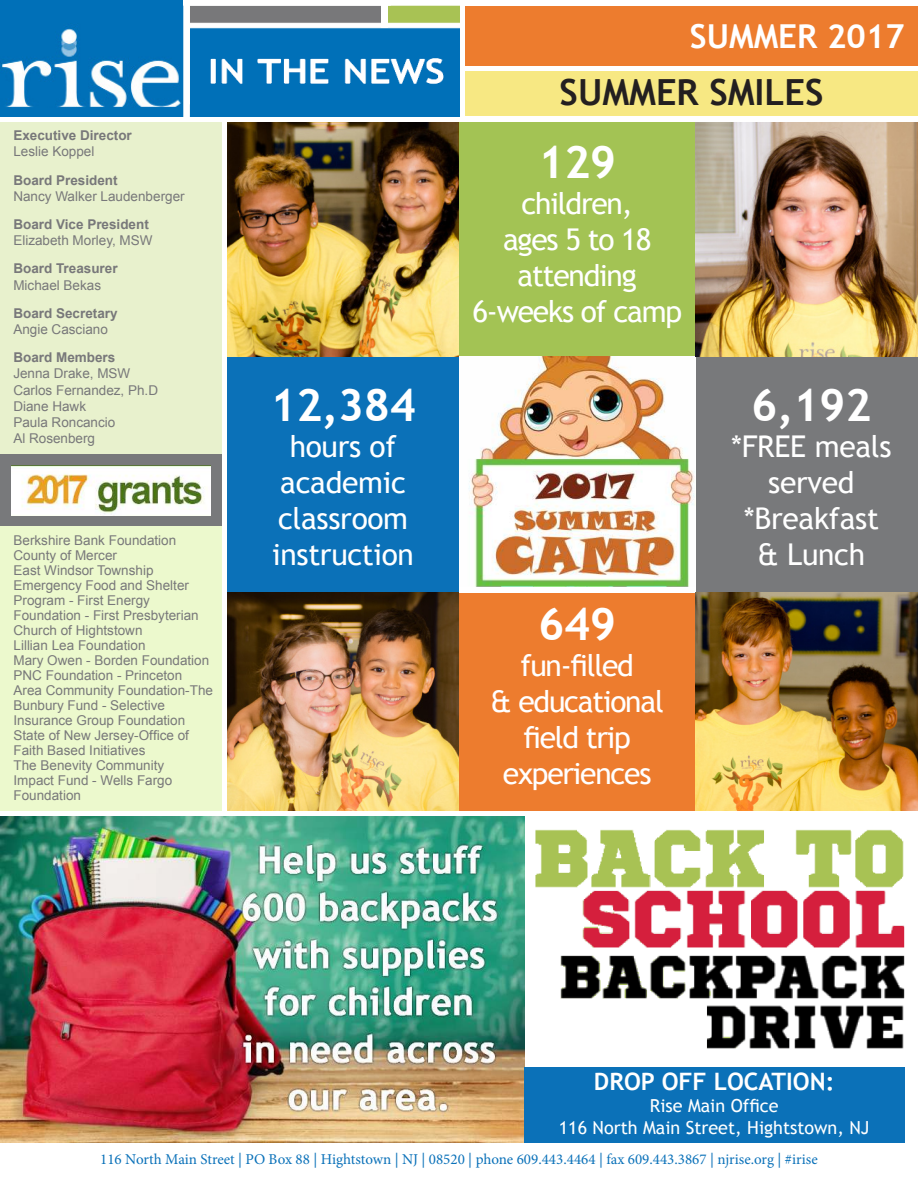
<style>
.page{position:relative;width:918px;height:1188px;background:#fff}
.page>*{position:absolute;margin:0;border:0;box-sizing:border-box;transform-origin:0 0}
.t1{font:700 45px "Trebuchet MS";letter-spacing:-.01em;color:#fff}
.t2{font:700 36px "Trebuchet MS";color:#231f20}
.t3{font:700 33px "Trebuchet MS";color:#fff}
.t4{font:30px/36px "Trebuchet MS";letter-spacing:-.04em;color:#fff;text-align:center}
.t5{font:30px/36px "Trebuchet MS";letter-spacing:-.01em;color:#fff;text-align:center}
.t6{font:700 24px "Trebuchet MS";color:#fff}
.t7{font:18px/21.6px "Trebuchet MS";color:#fff;text-align:center}
.t8{font:15px "Minion Pro";color:#0a71b9}
.t9{font:13.5px/15px "Arial";color:#78787a}
.t10{font:700 13.5px "Arial";color:#78787a}
</style>
<div class="page">
<div style="left:696px;top:357px;width:222px;height:235px;background:#78797b"></div>
<div style="left:459px;top:592px;width:237px;height:218px;background:#ed7c2e"></div>
<div style="left:227px;top:357px;width:232px;height:235px;background:#0b71b8"></div>
<div style="left:459px;top:122px;width:237px;height:235px;background:#a3c354"></div>
<div style="left:0;top:122px;width:221px;height:333px;background:#e8f1cd"></div>
<div style="left:465px;top:6px;width:453px;height:59px;background:#ed7c2e"></div>
<div style="left:459px;top:357px;width:237px;height:235px;background:linear-gradient(to right,#fff,#fff)"></div>
<img style="left:459px;top:357px;width:237px;height:229px">
<img style="left:0;top:5px;width:459px;height:111px">
<img style="left:696px;top:592px;width:222px;height:218px">
<img style="left:227px;top:592px;width:232px;height:218px">
<img style="left:227px;top:122px;width:232px;height:235px">
<div style="left:465px;top:71px;width:453px;height:45px;background:#f7e883"></div>
<img style="left:696px;top:122px;width:222px;height:235px">
<img style="left:0;top:817px;width:524px;height:325px">
<div style="left:524px;top:1067px;width:381px;height:75px;background:#0b71b8"></div>
<img style="left:535px;top:829px;width:370px;height:220px">
<div style="left:0;top:455px;width:221px;height:71px;background:#78797b"></div>
<img style="left:11px;top:465px;width:199px;height:51px">
<div style="left:381px;top:4px;width:6px;height:23px;background:#fff"></div>
<img style="left:0;top:0;width:183px;height:108px">
<div style="left:765px;top:987px;width:6px;height:8px;background:#fff"></div>
<h3 class="t3" style="left:690px;top:24px;width:216px">SUMMER 2017</h3>
<p class="t10" style="left:13px;top:130px;width:120px">Executive Director</p>
<p class="t9" style="left:13px;top:145px;width:83px">Leslie Koppel</p>
<p class="t10" style="left:13px;top:175px;width:106px">Board President</p>
<p class="t9" style="left:13px;top:190px;width:173px">Nancy Walker Laudenberger</p>
<p class="t10" style="left:13px;top:219px;width:137px">Board Vice President</p>
<p class="t9" style="left:13px;top:234px;width:141px">Elizabeth Morley, MSW</p>
<p class="t10" style="left:13px;top:264px;width:106px">Board Treasurer</p>
<p class="t9" style="left:13px;top:279px;width:89px">Michael Bekas</p>
<p class="t10" style="left:13px;top:308px;width:106px">Board Secretary</p>
<p class="t9" style="left:13px;top:323px;width:96px">Angie Casciano</p>
<p class="t10" style="left:13px;top:352px;width:104px">Board Members</p>
<p class="t9" style="left:13px;top:367px;width:146px;line-height:16.2px">Jenna Drake, MSW<br>Carlos Fernandez, Ph.D<br>Diane Hawk<br>Paula Roncancio<br>Al Rosenberg</p>
<p class="t9" style="left:14px;top:534px;width:201px">Berkshire Bank Foundation<br>County of Mercer<br>East Windsor Township<br>Emergency Food and Shelter<br>Program - First Energy<br>Foundation - First Presbyterian<br>Church of Hightstown<br>Lillian Lea Foundation<br>Mary Owen - Borden Foundation<br>PNC Foundation - Princeton<br>Area Community Foundation-The<br>Bunbury Fund - Selective<br>Insurance Group Foundation<br>State of New Jersey-Office of<br>Faith Based Initiatives<br>The Benevity Community<br>Impact Fund - Wells Fargo<br>Foundation</p>
<h1 class="t1" style="left:270px;top:388px;width:148px">12,384</h1>
<h3 class="t5" style="left:272px;top:431px;width:143px">hours of academic classroom instruction</h3>
<h2 class="t2" style="left:560px;top:79px;width:265px">SUMMER SMILES</h2>
<h1 class="t1" style="left:538px;top:146px;width:80px">129</h1>
<h3 class="t4" style="left:472px;top:188px;width:211px">children,<br>ages 5 to 18 attending<br>6-weeks of camp</h3>
<h1 class="t1" style="left:538px;top:608px;width:80px">649</h1>
<h3 class="t4" style="left:491px;top:648px;width:175px">fun-filled<br>&amp; educational field trip experiences</h3>
<h1 class="t1" style="left:751px;top:388px;width:122px">6,192</h1>
<h3 class="t5" style="left:731px;top:431px;width:162px">*FREE meals served *Breakfast &amp; Lunch</h3>
<h3 class="t6" style="left:594px;top:1073px;width:242px">DROP OFF LOCATION:</h3>
<h3 class="t7" style="left:559px;top:1095px;width:312px">Rise Main Office<br>116 North Main Street, Hightstown, NJ</h3>
<p class="t8" style="left:100px;top:1153px;width:719px">116 North Main Street | PO Box 88 | Hightstown | NJ | 08520 | phone 609.443.4464 | fax 609.443.3867 | njrise.org | #irise</p>
</div>
